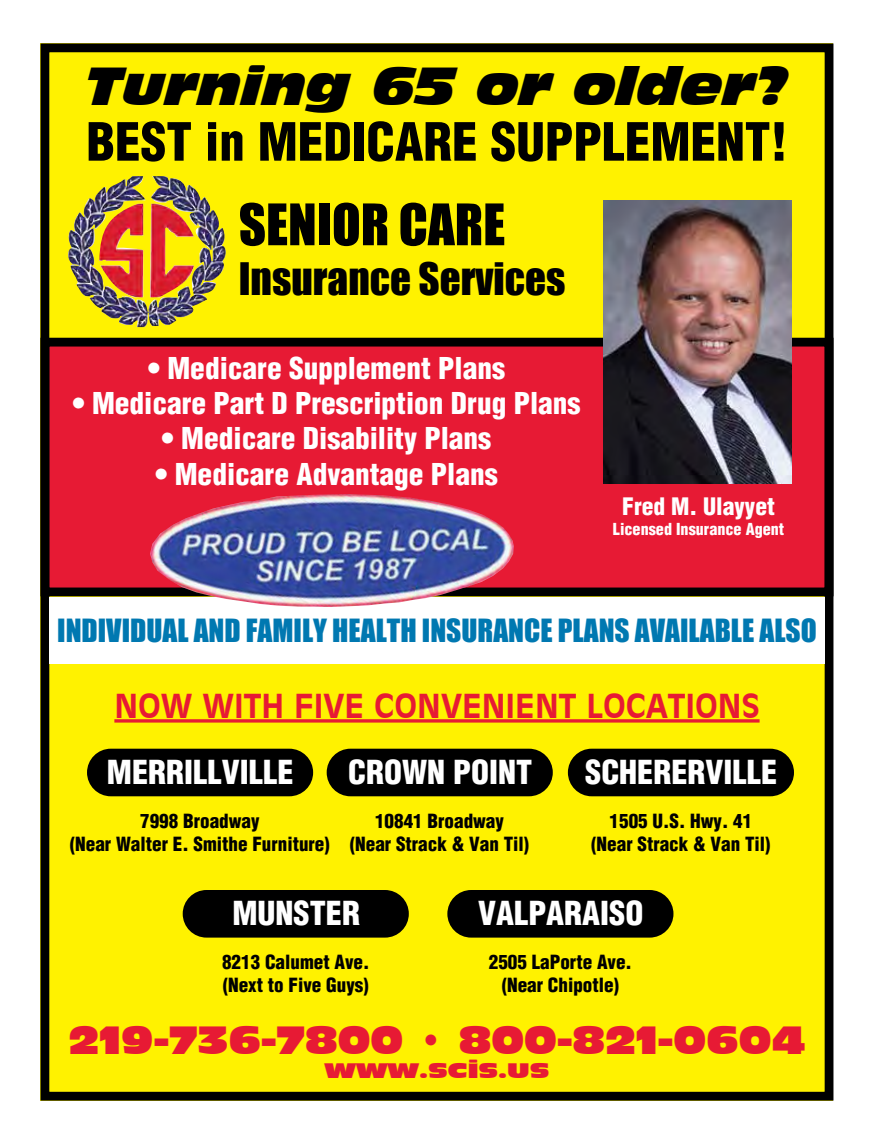
<style>
.page{position:relative;width:878px;height:1148px;background:#fff}
.page>*{position:absolute;margin:0;border:0;box-sizing:border-box;transform-origin:0 0}
.t1{font:52.8px "Impact";color:#000}
.t2{font:900 condensed 51.3px "Helvetica";color:#000}
.t3{font:italic 49.95px "Incised 901 BT Nord";color:#000}
.t4{font:41.1px "Impact";color:#000}
.t5{font:36.75px "Incised 901 BT Nord";color:#e71a34}
.t6{font:900 condensed 32.25px "Helvetica";color:#fff}
.t7{font:700 32.25px "Incised 901 BT";color:#e71a34}
.t8{font:900 condensed 29.4px "Helvetica";color:#fff}
.t9{font:29.4px "Impact";color:#0078b1}
.t10{font:900 condensed 23.55px "Helvetica";color:#fff}
.t11{font:23.55px "Incised 901 BT Nord";color:#e71a34}
.t12{font:900 condensed 19.05px/23px "Helvetica";color:#000;text-align:center}
.t13{font:900 condensed 16.2px "Helvetica";color:#fff}
</style>
<div class="page">
<div style="left:40px;top:43px;width:793px;height:1057px;background:#fff200"></div>
<div style="left:45px;top:342px;width:784px;height:250px;background:#e71a34"></div>
<div style="left:40px;top:338px;width:793px;height:258px;border:9px solid #000"></div>
<img style="left:603px;top:200px;width:189px;height:283px">
<div style="left:183px;top:890px;width:226px;height:47px;background:#000;border-radius:24px"></div>
<div style="left:87px;top:748px;width:226px;height:48px;background:#000;border-radius:24px"></div>
<div style="left:568px;top:748px;width:226px;height:48px;background:#000;border-radius:24px"></div>
<div style="left:447px;top:890px;width:226px;height:47px;background:#000;border-radius:24px"></div>
<hr style="left:114px;top:719px;width:645px;height:3px;background:#e71a34">
<img style="left:68px;top:176px;width:158px;height:151px">
<div style="left:40px;top:43px;width:793px;height:1057px;border:9px solid #000"></div>
<div style="left:49px;top:596px;width:775px;height:67px;background:#fff"></div>
<img style="left:150px;top:494px;width:363px;height:113px">
<div style="left:326px;top:748px;width:226px;height:48px;background:#000;border-radius:24px"></div>
<h3 class="t3" style="left:86px;top:56px;width:702px">Turning 65 or older?</h3>
<h2 class="t2" style="left:86px;top:109px;width:702px">BEST in MEDICARE SUPPLEMENT!</h2>
<h1 class="t1" style="left:239px;top:183px;width:268px">SENIOR CARE</h1>
<h3 class="t4" style="left:239px;top:246px;width:328px">Insurance Services</h3>
<h3 class="t8" style="left:148px;top:349px;width:359px">• Medicare Supplement Plans</h3>
<h3 class="t8" style="left:72px;top:384px;width:510px">• Medicare Part D Prescription Drug Plans</h3>
<h3 class="t8" style="left:162px;top:420px;width:331px">• Medicare Disability Plans</h3>
<h3 class="t8" style="left:155px;top:455px;width:344px">• Medicare Advantage Plans</h3>
<p class="t10" style="left:622px;top:492px;width:154px">Fred M. Ulayyet</p>
<p class="t13" style="left:613px;top:518px;width:173px">Licensed Insurance Agent</p>
<h3 class="t9" style="left:57px;top:607px;width:761px">INDIVIDUAL AND FAMILY HEALTH INSURANCE PLANS AVAILABLE ALSO</h3>
<h3 class="t7" style="left:114px;top:686px;width:646px">NOW WITH FIVE CONVENIENT LOCATIONS</h3>
<h3 class="t6" style="left:107px;top:751px;width:188px">MERRILLVILLE</h3>
<p class="t12" style="left:70px;top:809px;width:261px">7998 Broadway<br>(Near Walter E. Smithe Furniture)</p>
<h3 class="t6" style="left:348px;top:751px;width:185px">CROWN POINT</h3>
<p class="t12" style="left:350px;top:809px;width:181px">10841 Broadway<br>(Near Strack &amp; Van Til)</p>
<h3 class="t6" style="left:585px;top:751px;width:193px">SCHERERVILLE</h3>
<p class="t12" style="left:591px;top:809px;width:181px">1505 U.S. Hwy. 41 (Near Strack &amp; Van Til)</p>
<h3 class="t6" style="left:232px;top:892px;width:129px">MUNSTER</h3>
<p class="t12" style="left:222px;top:950px;width:149px;text-align:left">8213 Calumet Ave. (Next to Five Guys)</p>
<h3 class="t6" style="left:478px;top:892px;width:167px">VALPARAISO</h3>
<p class="t12" style="left:489px;top:950px;width:145px">2505 LaPorte Ave. (Near Chipotle)</p>
<h3 class="t5" style="left:68px;top:1017px;width:738px">219-736-7800 • 800-821-0604</h3>
<p class="t11" style="left:324px;top:1054px;width:227px">WWW.SCIS.US</p>
</div>
